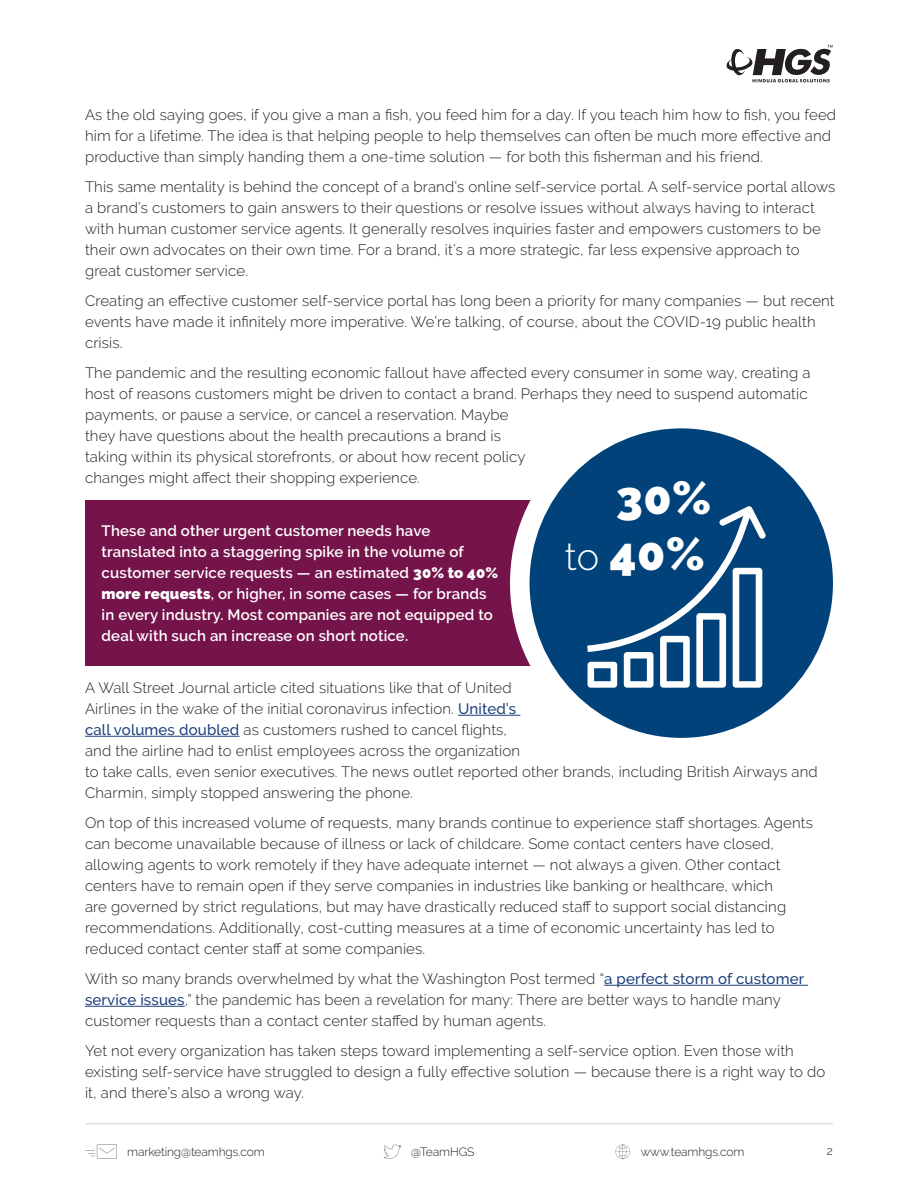
<style>
.page{position:relative;width:918px;height:1188px;background:#fff}
.page>*{position:absolute;margin:0;border:0;box-sizing:border-box;transform-origin:0 0}
.t1{font:900 46.05px/55.2px "Raleway";color:#fff;text-align:right}
.t2{font:300 15px/21px "Raleway";letter-spacing:.01em;color:#231f20}
.t3{font:600 15px/21px "Raleway";letter-spacing:.01em;color:#fff}
.t4{font:300 12px "Raleway";letter-spacing:-.01em;color:#231f20}
.s1{font-weight:900}
.s2{font-weight:300;font-size:37.95px}
.s3{font-weight:500;color:#1c407c}
</style>
<div class="page">
<div style="left:85px;top:500px;width:498px;height:166px;background:#74144b"></div>
<div style="left:510px;top:408px;width:343px;height:350px;background:#fff;border-radius:50%"></div>
<hr style="left:458px;top:715px;width:62px;height:1px;background:#1c407c">
<hr style="left:85px;top:736px;width:155px;height:1px;background:#1c407c">
<hr style="left:604px;top:985px;width:204px;height:1px;background:#1c407c">
<hr style="left:85px;top:1006px;width:100px;height:1px;background:#1c407c">
<svg style="left:727px;top:45px;width:106px;height:37px"></svg>
<hr style="left:85px;top:1123px;width:748px;height:1px;background:#d1d2d4">
<div style="left:530px;top:428px;width:303px;height:310px;background:#004279;border-radius:50%"></div>
<svg style="left:587px;top:506px;width:179px;height:182px"></svg>
<svg style="left:616px;top:1145px;width:14px;height:14px"></svg>
<svg style="left:85px;top:1144px;width:32px;height:15px"></svg>
<svg style="left:384px;top:1144px;width:17px;height:15px"></svg>
<p class="t2" style="left:85px;top:105px;width:753px">As the old saying goes, if you give a man a fish, you feed him for a day. If you teach him how to fish, you feed him for a lifetime. The idea is that helping people to help themselves can often be much more effective and productive than simply handing them a one-time solution — for both this fisherman and his friend.</p>
<p class="t2" style="left:85px;top:177px;width:752px">This same mentality is behind the concept of a brand’s online self-service portal. A self-service portal allows a brand’s customers to gain answers to their questions or resolve issues without always having to interact with human customer service agents. It generally resolves inquiries faster and empowers customers to be their own advocates on their own time. For a brand, it’s a more strategic, far less expensive approach to great customer service.</p>
<p class="t2" style="left:85px;top:291px;width:751px">Creating an effective customer self-service portal has long been a priority for many companies — but recent events have made it infinitely more imperative. We’re talking, of course, about the COVID-19 public health crisis.</p>
<p class="t2" style="left:85px;top:363px;width:727px">The pandemic and the resulting economic fallout have affected every consumer in some way, creating a host of reasons customers might be driven to contact a brand. Perhaps they need to suspend automatic payments, or pause a service, or cancel a reservation. Maybe<br>they have questions about the health precautions a brand is<br>taking within its physical storefronts, or about how recent policy<br>changes might affect their shopping experience.</p>
<p class="t3" style="left:102px;top:520px;width:398px">These and other urgent customer needs have translated into a staggering spike in the volume of customer service requests — an estimated <span class="s1">30% to 40% more requests</span>, or higher, in some cases — for brands in every industry. Most companies are not equipped to deal with such an increase on short notice.</p>
<p class="t1" style="left:565px;top:471px;width:148px">30%<br><span class="s2">to</span> 40%</p>
<p class="t2" style="left:85px;top:677px;width:734px">A Wall Street Journal article cited situations like that of United<br>Airlines in the wake of the initial coronavirus infection. <span class="s3">United’s<br>call volumes doubled</span> as customers rushed to cancel flights,<br>and the airline had to enlist employees across the organization<br>to take calls, even senior executives. The news outlet reported other brands, including British Airways and Charmin, simply stopped answering the phone.</p>
<p class="t2" style="left:85px;top:812px;width:729px">On top of this increased volume of requests, many brands continue to experience staff shortages. Agents can become unavailable because of illness or lack of childcare. Some contact centers have closed, allowing agents to work remotely if they have adequate internet — not always a given. Other contact centers have to remain open if they serve companies in industries like banking or healthcare, which<br>are governed by strict regulations, but may have drastically reduced staff to support social distancing recommendations. Additionally, cost-cutting measures at a time of economic uncertainty has led to reduced contact center staff at some companies.</p>
<p class="t2" style="left:85px;top:968px;width:721px">With so many brands overwhelmed by what the Washington Post termed “<span class="s3">a perfect storm of customer service issues</span>,” the pandemic has been a revelation for many: There are better ways to handle many customer requests than a contact center staffed by human agents.</p>
<p class="t2" style="left:85px;top:1040px;width:742px">Yet not every organization has taken steps toward implementing a self-service option. Even those with existing self-service have struggled to design a fully effective solution — because there is a right way to do it, and there’s also a wrong way.</p>
<p class="t4" style="left:127px;top:1144px;width:139px">marketing@teamhgs.com</p>
<p class="t4" style="left:411px;top:1144px;width:65px">@TeamHGS</p>
<p class="t4" style="left:641px;top:1144px;width:105px">www.teamhgs.com</p>
<p class="t4" style="left:827px;top:1144px;width:8px">2</p>
</div>
